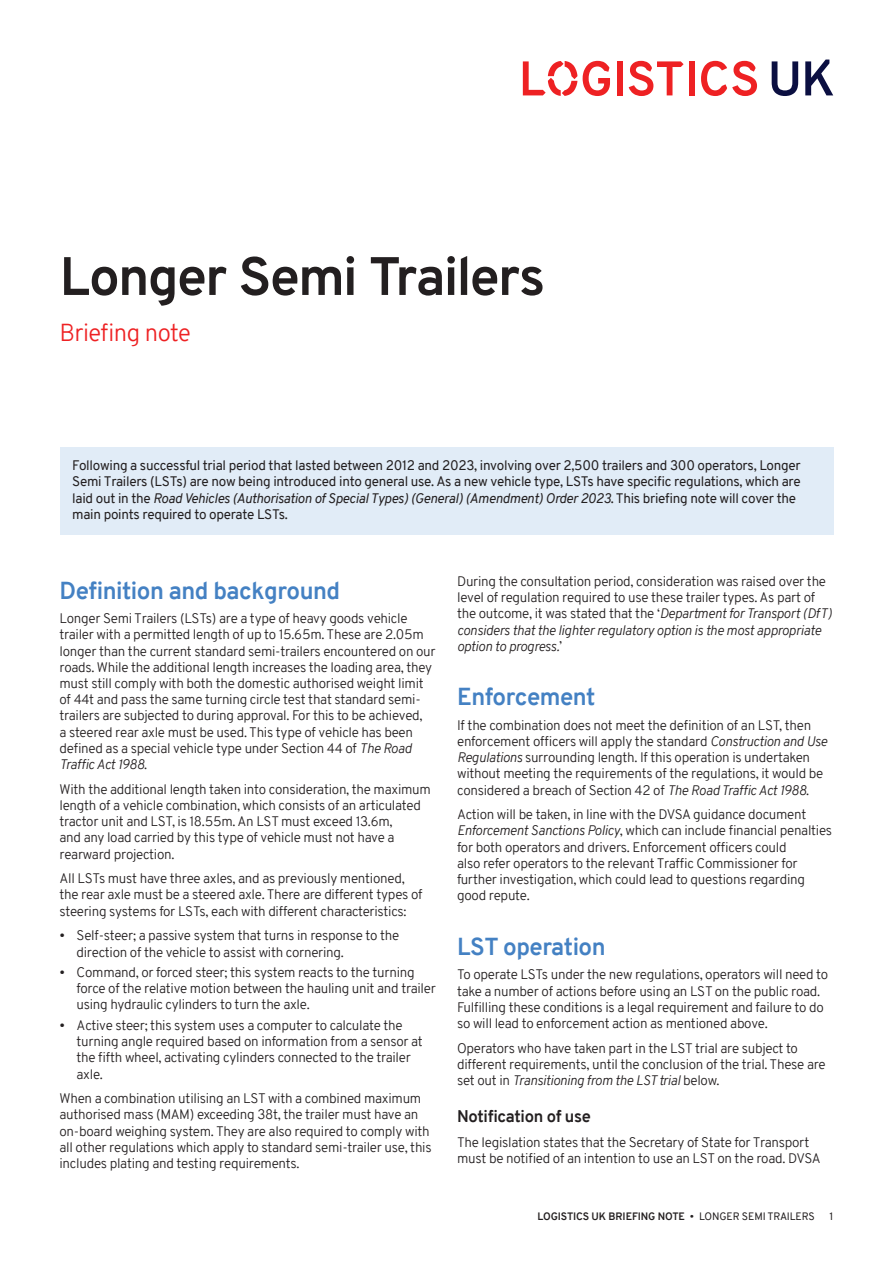
<style>
.page{position:relative;width:893px;height:1263px;background:#fff}
.page>*{position:absolute;margin:0;border:0;box-sizing:border-box;transform-origin:0 0}
.TitleHead{font:700 54px "Overpass";letter-spacing:-.03em;color:#231f20}
.AHead{font:700 24px "Overpass";letter-spacing:-.02em;color:#4481c3}
.SubTitle{font:300 24px "Overpass";letter-spacing:-.025em;color:#ee2123}
.BHead{font:700 16.5px "Overpass";letter-spacing:-.02em;color:#231f20}
.BodyText{font:300 13.5px/16.2px "Overpass";letter-spacing:-.02em;color:#231f20}
.IntroductionText{font:13.5px/16.2px "Overpass";letter-spacing:-.02em;color:#231f20}
.t1{font:700 10.5px "Overpass";letter-spacing:-.01em;color:#231f20}
.t2{font:10.5px "Overpass";color:#231f20}
.s1{font-style:italic}
.s2{font-weight:400}
</style>
<div class="page">
<svg style="left:772px;top:61px;width:26px;height:35px"></svg>
<svg style="left:805px;top:60px;width:28px;height:35px"></svg>
<div style="left:617px;top:61px;width:6px;height:34px;background:#ee2123"></div>
<div style="left:689px;top:61px;width:5px;height:34px;background:#ee2123"></div>
<svg style="left:629px;top:61px;width:55px;height:35px"></svg>
<svg style="left:701px;top:61px;width:56px;height:35px"></svg>
<svg style="left:583px;top:61px;width:27px;height:35px"></svg>
<svg style="left:523px;top:61px;width:54px;height:35px"></svg>
<div style="left:60px;top:447px;width:773px;height:88px;background:#e1ecf7"></div>
<p class="TitleHead" style="left:60px;top:238px;width:487px">Longer Semi Trailers</p>
<p class="SubTitle" style="left:60px;top:315px;width:133px">Briefing note</p>
<p class="IntroductionText" style="left:72px;top:457px;width:730px">Following a successful trial period that lasted between 2012 and 2023, involving over 2,500 trailers and 300 operators, Longer Semi Trailers (LSTs) are now being introduced into general use. As a new vehicle type, LSTs have specific regulations, which are laid out in the <span class="s1">Road Vehicles (Authorisation of Special Types) (General) (Amendment) Order 2023</span>. This briefing note will cover the main points required to operate LSTs.</p>
<p class="AHead" style="left:60px;top:573px;width:282px">Definition and background</p>
<p class="BodyText" style="left:60px;top:610px;width:378px">Longer Semi Trailers (LSTs) are a type of heavy goods vehicle trailer with a permitted length of up to 15.65m. These are 2.05m longer than the current standard semi-trailers encountered on our roads. While the additional length increases the loading area, they must still comply with both the domestic authorised weight limit of 44t and pass the same turning circle test that standard semi&shy;trailers are subjected to during approval. For this to be achieved,<br>a steered rear axle must be used. This type of vehicle has been defined as a special vehicle type under Section 44 of <span class="s1">The Road Traffic Act 1988</span>.</p>
<p class="BodyText" style="left:60px;top:781px;width:373px">With the additional length taken into consideration, the maximum length of a vehicle combination, which consists of an articulated tractor unit and LST, is 18.55m. An LST must exceed 13.6m,<br>and any load carried by this type of vehicle must not have a rearward projection.</p>
<p class="BodyText" style="left:60px;top:870px;width:365px">All LSTs must have three axles, and as previously mentioned, the rear axle must be a steered axle. There are different types of steering systems for LSTs, each with different characteristics:</p>
<p class="BodyText" style="left:77px;top:928px;width:324px;text-indent:-17px">• Self-steer; a passive system that turns in response to the direction of the vehicle to assist with cornering.</p>
<p class="BodyText" style="left:77px;top:964px;width:361px;text-indent:-17px">• Command, or forced steer; this system reacts to the turning force of the relative motion between the hauling unit and trailer using hydraulic cylinders to turn the axle.</p>
<p class="BodyText" style="left:77px;top:1017px;width:348px;text-indent:-17px">• Active steer; this system uses a computer to calculate the turning angle required based on information from a sensor at the fifth wheel, activating cylinders connected to the trailer axle.</p>
<p class="BodyText" style="left:60px;top:1090px;width:374px">When a combination utilising an LST with a combined maximum authorised mass (MAM) exceeding 38t, the trailer must have an on-board weighing system. They are also required to comply with all other regulations which apply to standard semi-trailer use, this includes plating and testing requirements.</p>
<p class="BodyText" style="left:457px;top:573px;width:376px">During the consultation period, consideration was raised over the level of regulation required to use these trailer types. As part of the outcome, it was stated that the ‘<span class="s1">Department for Transport (DfT) considers that the lighter regulatory option is the most appropriate option to progress.</span>’</p>
<p class="AHead" style="left:457px;top:679px;width:140px">Enforcement</p>
<p class="BodyText" style="left:457px;top:717px;width:372px">If the combination does not meet the definition of an LST, then enforcement officers will apply the standard <span class="s1">Construction and Use Regulations</span> surrounding length. If this operation is undertaken without meeting the requirements of the regulations, it would be considered a breach of Section 42 of <span class="s1">The Road Traffic Act 1988</span>.</p>
<p class="BodyText" style="left:457px;top:806px;width:377px">Action will be taken, in line with the DVSA guidance document <span class="s1">Enforcement Sanctions Policy</span>, which can include financial penalties for both operators and drivers. Enforcement officers could<br>also refer operators to the relevant Traffic Commissioner for further investigation, which could lead to questions regarding good repute.</p>
<p class="AHead" style="left:457px;top:929px;width:150px">LST operation</p>
<p class="BodyText" style="left:457px;top:966px;width:373px">To operate LSTs under the new regulations, operators will need to take a number of actions before using an LST on the public road.<br>Fulfilling these conditions is a legal requirement and failure to do so will lead to enforcement action as mentioned above.</p>
<p class="BodyText" style="left:457px;top:1040px;width:370px">Operators who have taken part in the LST trial are subject to different requirements, until the conclusion of the trial. These are set out in <span class="s1">Transitioning from the LST trial</span> below.</p>
<p class="BHead" style="left:457px;top:1104px;width:135px">Notification of use</p>
<p class="BodyText" style="left:457px;top:1134px;width:365px">The legislation states that the Secretary of State for Transport must be notified of an intention to use an LST on the road. DVSA</p>
<p class="t1" style="left:537px;top:1209px;width:278px">LOGISTICS UK BRIEFING NOTE <span class="s2">• Longer Semi Trailers</span></p>
<p class="t2" style="left:829px;top:1209px;width:5px">1</p>
</div>
